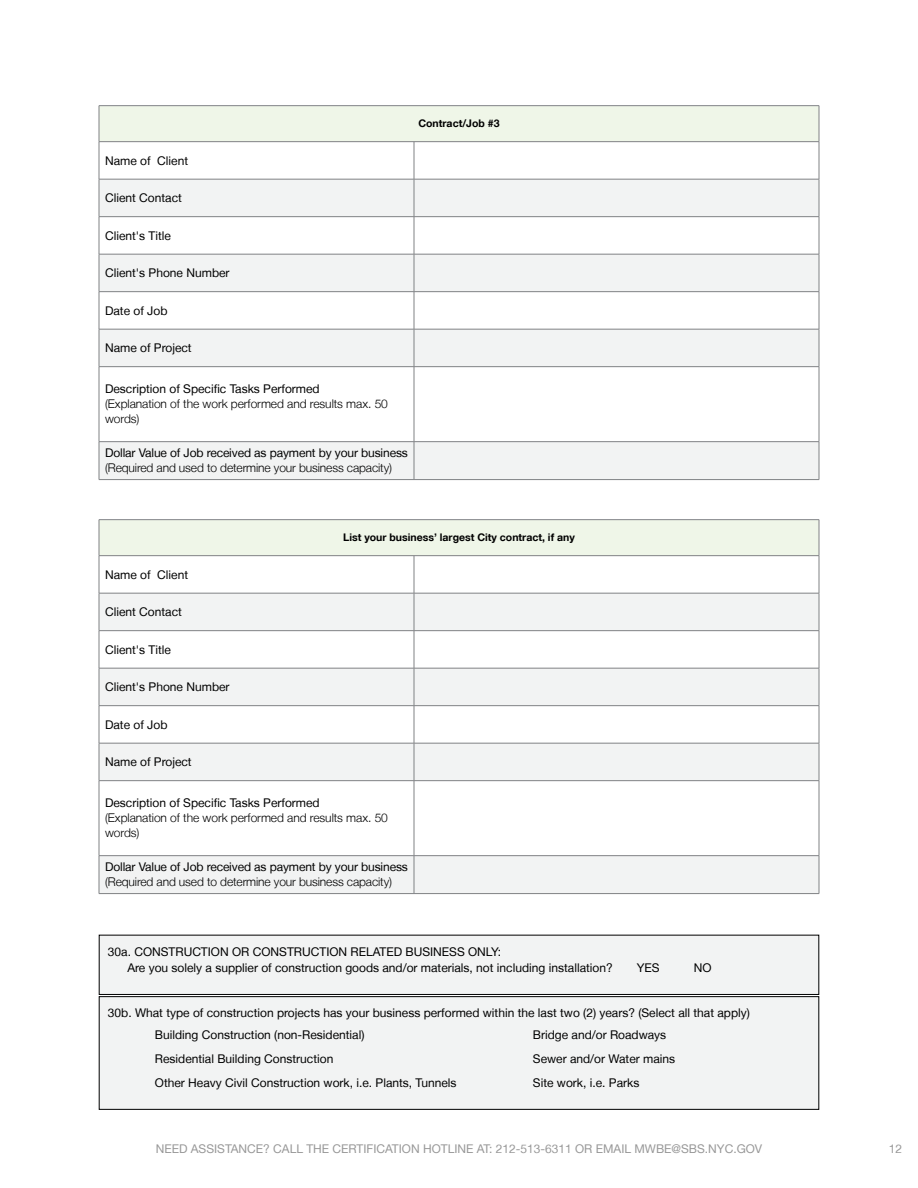
<style>
.page{position:relative;width:918px;height:1188px;background:#fff}
.page>*{position:absolute;margin:0;border:0;box-sizing:border-box;transform-origin:0 0}
.ZERO_AFTER{font:12px "Helvetica Neue LT";color:#000}
.ZERO_AFTER-2{font:300 12px/15px "Helvetica Neue LT";letter-spacing:-.01em;color:#000}
.INDENT_SPACE{font:12px "Helvetica Neue LT";color:#000}
.t1{font:12px "Helvetica Neue LT";color:#989898}
.TABLE_HEAD{font:700 10.5px "Helvetica Neue LT";color:#000}
.s1{font-weight:400}
</style>
<div class="page">
<div style="left:99px;top:935px;width:720px;height:59px;background:#f2f3f3"></div>
<div style="left:99px;top:935px;width:720px;height:60px;border:1px solid #000"></div>
<div style="left:99px;top:997px;width:720px;height:112px;background:#f2f3f3"></div>
<div style="left:99px;top:996px;width:720px;height:114px;border:1px solid #000"></div>
<div style="left:99px;top:520px;width:720px;height:36px;background:#eff6e8"></div>
<svg style="left:100px;top:556px;width:719px;height:37px"></svg>
<svg style="left:100px;top:594px;width:719px;height:299px;fill:#f2f3f3"></svg>
<hr style="left:99px;top:519px;width:315px;height:1px;background:#808285">
<hr style="left:99px;top:520px;width:1px;height:35px;background:#808285">
<hr style="left:414px;top:519px;width:405px;height:1px;background:#808285">
<hr style="left:819px;top:520px;width:1px;height:35px;background:#808285">
<hr style="left:99px;top:555px;width:315px;height:1px;background:#808285">
<hr style="left:99px;top:556px;width:1px;height:37px;background:#808285">
<hr style="left:414px;top:555px;width:405px;height:1px;background:#808285">
<hr style="left:414px;top:556px;width:1px;height:37px;background:#808285">
<hr style="left:819px;top:556px;width:1px;height:37px;background:#808285">
<hr style="left:99px;top:593px;width:315px;height:1px;background:#808285">
<hr style="left:99px;top:593px;width:1px;height:37px;background:#808285">
<hr style="left:414px;top:593px;width:405px;height:1px;background:#808285">
<hr style="left:414px;top:593px;width:1px;height:37px;background:#808285">
<hr style="left:819px;top:593px;width:1px;height:37px;background:#808285">
<hr style="left:99px;top:630px;width:315px;height:1px;background:#808285">
<hr style="left:99px;top:631px;width:1px;height:37px;background:#808285">
<hr style="left:414px;top:630px;width:405px;height:1px;background:#808285">
<hr style="left:414px;top:631px;width:1px;height:37px;background:#808285">
<hr style="left:819px;top:631px;width:1px;height:37px;background:#808285">
<hr style="left:99px;top:668px;width:315px;height:1px;background:#808285">
<hr style="left:99px;top:668px;width:1px;height:37px;background:#808285">
<hr style="left:414px;top:668px;width:405px;height:1px;background:#808285">
<hr style="left:414px;top:668px;width:1px;height:37px;background:#808285">
<hr style="left:819px;top:668px;width:1px;height:37px;background:#808285">
<hr style="left:99px;top:705px;width:315px;height:1px;background:#808285">
<hr style="left:99px;top:706px;width:1px;height:37px;background:#808285">
<hr style="left:414px;top:705px;width:405px;height:1px;background:#808285">
<hr style="left:414px;top:706px;width:1px;height:37px;background:#808285">
<hr style="left:819px;top:706px;width:1px;height:37px;background:#808285">
<hr style="left:99px;top:743px;width:315px;height:1px;background:#808285">
<hr style="left:99px;top:743px;width:1px;height:37px;background:#808285">
<hr style="left:414px;top:743px;width:405px;height:1px;background:#808285">
<hr style="left:414px;top:743px;width:1px;height:37px;background:#808285">
<hr style="left:819px;top:743px;width:1px;height:37px;background:#808285">
<hr style="left:99px;top:780px;width:315px;height:1px;background:#808285">
<hr style="left:99px;top:781px;width:1px;height:74px;background:#808285">
<hr style="left:414px;top:780px;width:405px;height:1px;background:#808285">
<hr style="left:414px;top:781px;width:1px;height:74px;background:#808285">
<hr style="left:819px;top:781px;width:1px;height:74px;background:#808285">
<hr style="left:99px;top:855px;width:315px;height:1px;background:#808285">
<hr style="left:99px;top:856px;width:1px;height:37px;background:#808285">
<hr style="left:414px;top:855px;width:405px;height:1px;background:#808285">
<hr style="left:414px;top:856px;width:1px;height:37px;background:#808285">
<hr style="left:819px;top:856px;width:1px;height:37px;background:#808285">
<hr style="left:99px;top:893px;width:315px;height:1px;background:#808285">
<hr style="left:414px;top:893px;width:405px;height:1px;background:#808285">
<div style="left:99px;top:106px;width:720px;height:36px;background:#eff6e8"></div>
<svg style="left:100px;top:142px;width:719px;height:37px"></svg>
<svg style="left:100px;top:180px;width:719px;height:299px;fill:#f2f3f3"></svg>
<hr style="left:99px;top:105px;width:315px;height:1px;background:#808285">
<hr style="left:99px;top:106px;width:1px;height:35px;background:#808285">
<hr style="left:414px;top:105px;width:405px;height:1px;background:#808285">
<hr style="left:819px;top:106px;width:1px;height:35px;background:#808285">
<hr style="left:99px;top:141px;width:315px;height:1px;background:#808285">
<hr style="left:99px;top:142px;width:1px;height:37px;background:#808285">
<hr style="left:414px;top:141px;width:405px;height:1px;background:#808285">
<hr style="left:414px;top:142px;width:1px;height:37px;background:#808285">
<hr style="left:819px;top:142px;width:1px;height:37px;background:#808285">
<hr style="left:99px;top:179px;width:315px;height:1px;background:#808285">
<hr style="left:99px;top:179px;width:1px;height:37px;background:#808285">
<hr style="left:414px;top:179px;width:405px;height:1px;background:#808285">
<hr style="left:414px;top:179px;width:1px;height:37px;background:#808285">
<hr style="left:819px;top:179px;width:1px;height:37px;background:#808285">
<hr style="left:99px;top:216px;width:315px;height:1px;background:#808285">
<hr style="left:99px;top:217px;width:1px;height:37px;background:#808285">
<hr style="left:414px;top:216px;width:405px;height:1px;background:#808285">
<hr style="left:414px;top:217px;width:1px;height:37px;background:#808285">
<hr style="left:819px;top:217px;width:1px;height:37px;background:#808285">
<hr style="left:99px;top:254px;width:315px;height:1px;background:#808285">
<hr style="left:99px;top:254px;width:1px;height:37px;background:#808285">
<hr style="left:414px;top:254px;width:405px;height:1px;background:#808285">
<hr style="left:414px;top:254px;width:1px;height:37px;background:#808285">
<hr style="left:819px;top:254px;width:1px;height:37px;background:#808285">
<hr style="left:99px;top:291px;width:315px;height:1px;background:#808285">
<hr style="left:99px;top:292px;width:1px;height:37px;background:#808285">
<hr style="left:414px;top:291px;width:405px;height:1px;background:#808285">
<hr style="left:414px;top:292px;width:1px;height:37px;background:#808285">
<hr style="left:819px;top:292px;width:1px;height:37px;background:#808285">
<hr style="left:99px;top:329px;width:315px;height:1px;background:#808285">
<hr style="left:99px;top:329px;width:1px;height:37px;background:#808285">
<hr style="left:414px;top:329px;width:405px;height:1px;background:#808285">
<hr style="left:414px;top:329px;width:1px;height:37px;background:#808285">
<hr style="left:819px;top:329px;width:1px;height:37px;background:#808285">
<hr style="left:99px;top:366px;width:315px;height:1px;background:#808285">
<hr style="left:99px;top:367px;width:1px;height:74px;background:#808285">
<hr style="left:414px;top:366px;width:405px;height:1px;background:#808285">
<hr style="left:414px;top:367px;width:1px;height:74px;background:#808285">
<hr style="left:819px;top:367px;width:1px;height:74px;background:#808285">
<hr style="left:99px;top:441px;width:315px;height:1px;background:#808285">
<hr style="left:99px;top:442px;width:1px;height:37px;background:#808285">
<hr style="left:414px;top:441px;width:405px;height:1px;background:#808285">
<hr style="left:414px;top:442px;width:1px;height:37px;background:#808285">
<hr style="left:819px;top:442px;width:1px;height:37px;background:#808285">
<hr style="left:99px;top:479px;width:315px;height:1px;background:#808285">
<hr style="left:414px;top:479px;width:405px;height:1px;background:#808285">
<p class="ZERO_AFTER" style="left:105px;top:153px;width:85px">Name of Client</p>
<p class="ZERO_AFTER" style="left:105px;top:191px;width:78px">Client Contact</p>
<p class="ZERO_AFTER" style="left:105px;top:228px;width:68px">Client's Title</p>
<p class="ZERO_AFTER" style="left:105px;top:266px;width:126px">Client's Phone Number</p>
<p class="ZERO_AFTER" style="left:105px;top:303px;width:64px">Date of Job</p>
<p class="ZERO_AFTER" style="left:105px;top:341px;width:88px">Name of Project</p>
<p class="ZERO_AFTER" style="left:105px;top:382px;width:216px">Description of Specific Tasks Performed</p>
<p class="ZERO_AFTER-2" style="left:105px;top:396px;width:284px">(Explanation of the work performed and results max. 50 words)</p>
<p class="ZERO_AFTER-2" style="left:105px;top:445px;width:304px"><span class="s1">Dollar Value of Job received as payment by your business </span>(Required and used to determine your business capacity)</p>
<p class="TABLE_HEAD" style="left:418px;top:117px;width:83px">Contract/Job #3</p>
<p class="TABLE_HEAD" style="left:343px;top:531px;width:233px">List your business’ largest City contract, if any</p>
<p class="ZERO_AFTER" style="left:105px;top:567px;width:85px">Name of Client</p>
<p class="ZERO_AFTER" style="left:105px;top:605px;width:78px">Client Contact</p>
<p class="ZERO_AFTER" style="left:105px;top:642px;width:68px">Client's Title</p>
<p class="ZERO_AFTER" style="left:105px;top:680px;width:126px">Client's Phone Number</p>
<p class="ZERO_AFTER" style="left:105px;top:717px;width:64px">Date of Job</p>
<p class="ZERO_AFTER" style="left:105px;top:755px;width:88px">Name of Project</p>
<p class="ZERO_AFTER" style="left:105px;top:796px;width:216px">Description of Specific Tasks Performed</p>
<p class="ZERO_AFTER-2" style="left:105px;top:810px;width:284px">(Explanation of the work performed and results max. 50 words)</p>
<p class="ZERO_AFTER-2" style="left:105px;top:859px;width:304px"><span class="s1">Dollar Value of Job received as payment by your business </span>(Required and used to determine your business capacity)</p>
<p class="ZERO_AFTER" style="left:108px;top:944px;width:395px">30a. CONSTRUCTION OR CONSTRUCTION RELATED BUSINESS ONLY:</p>
<p class="INDENT_SPACE" style="left:127px;top:961px;width:487px">Are you solely a supplier of construction goods and/or materials, not including installation?</p>
<p class="INDENT_SPACE" style="left:637px;top:961px;width:24px">YES</p>
<p class="INDENT_SPACE" style="left:694px;top:961px;width:19px">NO</p>
<p class="ZERO_AFTER" style="left:108px;top:1006px;width:644px">30b. What type of construction projects has your business performed within the last two (2) years? (Select all that apply)</p>
<p class="ZERO_AFTER" style="left:155px;top:1028px;width:211px">Building Construction (non-Residential)</p>
<p class="ZERO_AFTER" style="left:533px;top:1028px;width:135px">Bridge and/or Roadways</p>
<p class="ZERO_AFTER" style="left:155px;top:1052px;width:180px">Residential Building Construction</p>
<p class="ZERO_AFTER" style="left:533px;top:1052px;width:144px">Sewer and/or Water mains</p>
<p class="ZERO_AFTER" style="left:155px;top:1076px;width:303px">Other Heavy Civil Construction work, i.e. Plants, Tunnels</p>
<p class="ZERO_AFTER" style="left:533px;top:1076px;width:108px">Site work, i.e. Parks</p>
<p class="t1" style="left:156px;top:1142px;width:608px">NEED ASSISTANCE? CALL THE CERTIFICATION HOTLINE AT: 212-513-6311 OR EMAIL MWBE@SBS.NYC.GOV</p>
<p class="t1" style="left:889px;top:1142px;width:15px">12</p>
</div>
